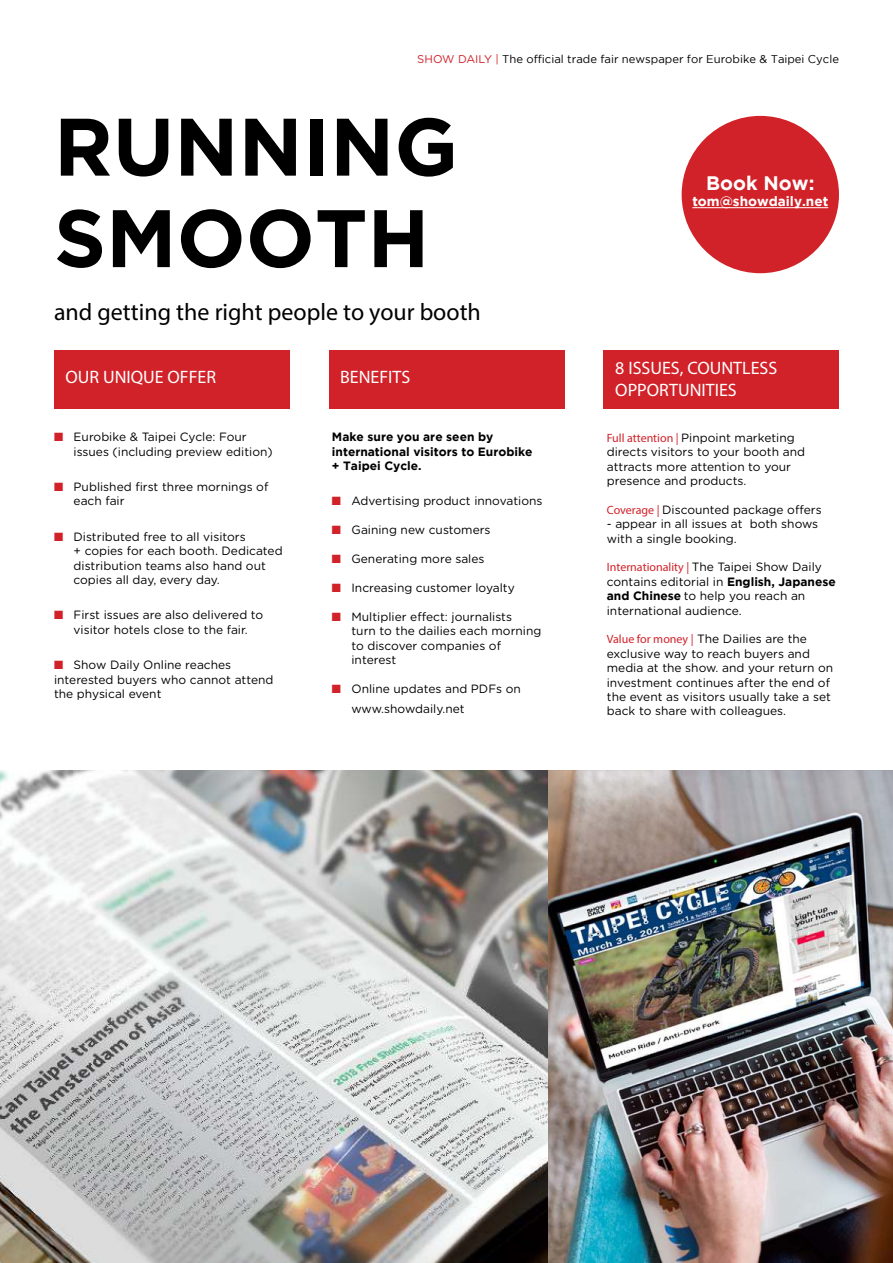
<style>
.page{position:relative;width:893px;height:1263px;background:#fff}
.page>*{position:absolute;margin:0;border:0;box-sizing:border-box;transform-origin:0 0}
.t1{font:700 81.3px/91.5px "Gotham";color:#000}
.t2{font:24px "Myriad Pro";color:#000}
.t3{font:700 19.5px "Gotham";color:#fff}
.t4{font:18px/22.5px "Myriad Pro";color:#fff}
.t5{font:700 13.5px "Gotham";color:#fff}
.t6{font:12px/14.4px "Gotham Rounded";color:#000}
.t7{font:700 12px/14.4px "Gotham";color:#000}
.t8{font:11.25px "Gotham";color:#000}
.s1{font-family:"Gotham Rounded";color:#d12229}
.s2{color:#d12229}
.s3{font-family:"Myriad Pro";color:#d12229}
.s4{font-family:"Gotham";font-weight:700}
</style>
<div class="page">
<div style="left:329px;top:350px;width:235px;height:59px;background:#d12229"></div>
<div style="left:604px;top:350px;width:235px;height:59px;background:#d12229"></div>
<div style="left:54px;top:350px;width:235px;height:59px;background:#d12229"></div>
<img style="left:0;top:770px;width:549px;height:493px">
<div style="left:682px;top:116px;width:157px;height:157px;background:#d12229;border-radius:50%"></div>
<hr style="left:692px;top:207px;width:136px;height:1px;background:#fff">
<img style="left:549px;top:770px;width:344px;height:493px">
<p class="t8" style="left:417px;top:53px;width:423px"><span class="s1">SHOW DAILY |</span> The official trade fair newspaper for Eurobike &amp; Taipei Cycle</p>
<h1 class="t1" style="left:54px;top:104px;width:406px">RUNNING<br>SMOOTH</h1>
<h2 class="t2" style="left:54px;top:302px;width:428px">and getting the right people to your booth</h2>
<h3 class="t4" style="left:65px;top:367px;width:152px">OUR UNIQUE OFFER</h3>
<p class="t6" style="left:74px;top:430px;width:201px;text-indent:-20px"><span class="s2">■</span> Eurobike &amp; Taipei Cycle: Four issues (including preview edition)</p>
<p class="t6" style="left:74px;top:480px;width:196px;text-indent:-20px"><span class="s2">■</span> Published first three mornings of each fair</p>
<p class="t6" style="left:74px;top:530px;width:211px;text-indent:-20px"><span class="s2">■</span> Distributed free to all visitors<br>+ copies for each booth. Dedicated distribution teams also hand out copies all day, every day.</p>
<p class="t6" style="left:54px;top:609px;width:211px;text-align:center"><span class="s2">■</span> First issues are also delivered to visitor hotels close to the fair.</p>
<p class="t6" style="left:54px;top:658px;width:221px"><span class="s2">■</span> Show Daily Online reaches interested buyers who cannot attend the physical event</p>
<h3 class="t4" style="left:340px;top:367px;width:72px">BENEFITS</h3>
<p class="t7" style="left:332px;top:430px;width:202px">Make sure you are seen by international visitors to Eurobike + Taipei Cycle.</p>
<p class="t6" style="left:332px;top:494px;width:212px"><span class="s2">■</span> Advertising product innovations</p>
<p class="t6" style="left:332px;top:523px;width:160px"><span class="s2">■</span> Gaining new customers</p>
<p class="t6" style="left:332px;top:552px;width:154px"><span class="s2">■</span> Generating more sales</p>
<p class="t6" style="left:332px;top:581px;width:184px"><span class="s2">■</span> Increasing customer loyalty</p>
<p class="t6" style="left:351px;top:610px;width:191px;text-indent:-20px"><span class="s2">■</span> Multiplier effect: journalists<br>turn to the dailies each morning to discover companies of interest</p>
<p class="t6" style="left:351px;top:680px;width:171px;line-height:19.5px;text-indent:-20px"><span class="s2">■</span> Online updates and PDFs on www.showdaily.net</p>
<h3 class="t3" style="left:706px;top:174px;width:110px">Book Now:</h3>
<p class="t5" style="left:692px;top:195px;width:137px">tom@showdaily.net</p>
<h3 class="t4" style="left:615px;top:358px;width:164px">8 ISSUES, COUNTLESS<br>OPPORTUNITIES</h3>
<p class="t6" style="left:607px;top:431px;width:200px"><span class="s3">Full attention |</span> Pinpoint marketing directs visitors to your booth and attracts more attention to your presence and products.</p>
<p class="t6" style="left:607px;top:503px;width:216px"><span class="s3">Coverage |</span> Discounted package offers</p>
<p class="t6" style="left:607px;top:517px;width:213px">- appear in all issues at both shows with a single booking.</p>
<p class="t6" style="left:607px;top:560px;width:230px"><span class="s3">Internationality |</span> The Taipei Show Daily contains editorial in <span class="s4">English, Japanese and Chinese</span> to help you reach an international audience.</p>
<p class="t6" style="left:607px;top:632px;width:228px"><span class="s3">Value for money |</span> The Dailies are the exclusive way to reach buyers and media at the show. and your return on investment continues after the end of the event as visitors usually take a set back to share with colleagues.</p>
</div>
